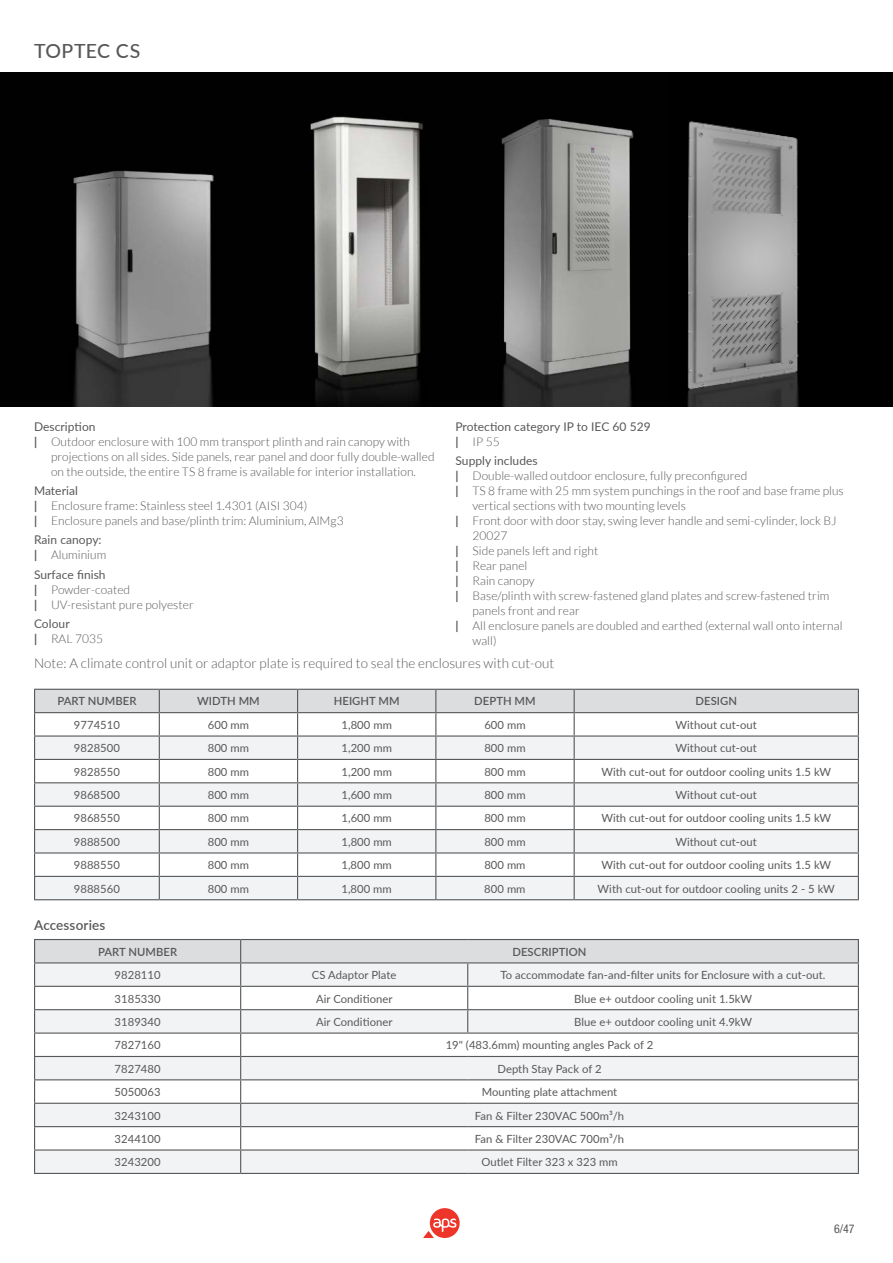
<style>
.page{position:relative;width:893px;height:1263px;background:#fff}
.page>*{position:absolute;margin:0;border:0;box-sizing:border-box;transform-origin:0 0}
.t1{font:500 19.5px "Lato";letter-spacing:.02em;color:#57585a}
.t2{font:300 13.5px "Lato";letter-spacing:.005em;color:#57585a}
.t3{font:600 13.5px "Lato";letter-spacing:.01em;color:#57585a}
.t4{font:300 12px/15px "Lato";letter-spacing:.005em;color:#57585a}
.t5{font:12px/15px "Lato";letter-spacing:.005em;color:#57585a}
.t6{font:condensed 12px "Helvetica Neue LT Pro";color:#57585a}
.t7{font:11.25px "Lato";letter-spacing:.005em;color:#57585a}
.t8{font:600 11.25px "Lato";letter-spacing:.005em;color:#57585a}
.s1{font-weight:700}
.s2{font-weight:300}
.s3{font-weight:400}
</style>
<div class="page">
<div style="left:430px;top:1208px;width:30px;height:30px;background:#ee3529;border-radius:50%"></div>
<svg style="left:423px;top:1218px;width:33px;height:20px"></svg>
<svg style="left:34px;top:689px;width:825px;height:210px"></svg>
<hr style="left:34px;top:899px;width:125px;height:1px;background:#57585a">
<hr style="left:159px;top:899px;width:139px;height:1px;background:#57585a">
<hr style="left:298px;top:899px;width:138px;height:1px;background:#57585a">
<hr style="left:436px;top:899px;width:138px;height:1px;background:#57585a">
<hr style="left:574px;top:899px;width:285px;height:1px;background:#57585a">
<hr style="left:34px;top:1173px;width:207px;height:1px;background:#57585a">
<hr style="left:241px;top:1173px;width:227px;height:1px;background:#57585a">
<hr style="left:468px;top:1173px;width:391px;height:1px;background:#57585a">
<svg style="left:34px;top:939px;width:825px;height:234px"></svg>
<hr style="left:241px;top:962px;width:227px;height:1px;background:#57585a">
<hr style="left:468px;top:962px;width:391px;height:1px;background:#57585a">
<img style="left:0;top:72px;width:262px;height:335px">
<img style="left:262px;top:72px;width:199px;height:335px">
<img style="left:668px;top:72px;width:225px;height:335px">
<img style="left:461px;top:72px;width:207px;height:335px">
<h1 class="t1" style="left:34px;top:37px;width:108px">TOPTEC CS</h1>
<p class="t5" style="left:455px;top:418px;width:197px">Protection category IP to IEC 60 529 <span class="s1">|</span> <span class="s2">IP 55</span></p>
<p class="t5" style="left:455px;top:453px;width:84px">Supply includes</p>
<p class="t4" style="left:455px;top:468px;width:293px"><span class="s1">|</span> Double-walled outdoor enclosure, fully preconfigured</p>
<p class="t4" style="left:455px;top:483px;width:390px"><span class="s1">|</span> TS 8 frame with 25 mm system punchings in the roof and base frame plus</p>
<p class="t4" style="left:472px;top:498px;width:215px">vertical sections with two mounting levels</p>
<p class="t4" style="left:455px;top:513px;width:383px"><span class="s1">|</span> Front door with door stay, swing lever handle and semi-cylinder, lock BJ</p>
<p class="t4" style="left:472px;top:528px;width:37px">20027</p>
<p class="t4" style="left:455px;top:543px;width:144px"><span class="s1">|</span> Side panels left and right</p>
<p class="t4" style="left:455px;top:558px;width:73px"><span class="s1">|</span> Rear panel</p>
<p class="t4" style="left:455px;top:573px;width:81px"><span class="s1">|</span> Rain canopy</p>
<p class="t4" style="left:455px;top:588px;width:375px"><span class="s1">|</span> Base/plinth with screw-fastened gland plates and screw-fastened trim</p>
<p class="t4" style="left:472px;top:603px;width:109px">panels front and rear</p>
<p class="t4" style="left:455px;top:618px;width:389px"><span class="s1">|</span> All enclosure panels are doubled and earthed (external wall onto internal</p>
<p class="t4" style="left:472px;top:633px;width:26px">wall)</p>
<p class="t2" style="left:34px;top:656px;width:522px">Note: A climate control unit or adaptor plate is required to seal the enclosures with cut-out</p>
<p class="t8" style="left:57px;top:693px;width:81px">PART NUMBER</p>
<p class="t8" style="left:197px;top:693px;width:64px">WIDTH MM</p>
<p class="t8" style="left:334px;top:693px;width:67px">HEIGHT MM</p>
<p class="t8" style="left:474px;top:693px;width:63px">DEPTH MM</p>
<p class="t8" style="left:695px;top:693px;width:43px">DESIGN</p>
<p class="t7" style="left:74px;top:717px;width:48px">9774510</p>
<p class="t7" style="left:208px;top:717px;width:43px">600 mm</p>
<p class="t7" style="left:341px;top:717px;width:52px">1,800 mm</p>
<p class="t7" style="left:484px;top:717px;width:43px">600 mm</p>
<p class="t7" style="left:675px;top:717px;width:83px">Without cut-out</p>
<p class="t7" style="left:74px;top:740px;width:48px">9828500</p>
<p class="t7" style="left:208px;top:740px;width:43px">800 mm</p>
<p class="t7" style="left:341px;top:740px;width:52px">1,200 mm</p>
<p class="t7" style="left:484px;top:740px;width:43px">800 mm</p>
<p class="t7" style="left:675px;top:740px;width:83px">Without cut-out</p>
<p class="t7" style="left:74px;top:763px;width:48px">9828550</p>
<p class="t7" style="left:208px;top:763px;width:43px">800 mm</p>
<p class="t7" style="left:341px;top:763px;width:52px">1,200 mm</p>
<p class="t7" style="left:484px;top:763px;width:43px">800 mm</p>
<p class="t7" style="left:601px;top:763px;width:231px">With cut-out for outdoor cooling units 1.5 kW</p>
<p class="t7" style="left:74px;top:787px;width:48px">9868500</p>
<p class="t7" style="left:208px;top:787px;width:43px">800 mm</p>
<p class="t7" style="left:341px;top:787px;width:52px">1,600 mm</p>
<p class="t7" style="left:484px;top:787px;width:43px">800 mm</p>
<p class="t7" style="left:675px;top:787px;width:83px">Without cut-out</p>
<p class="t7" style="left:74px;top:810px;width:48px">9868550</p>
<p class="t7" style="left:208px;top:810px;width:43px">800 mm</p>
<p class="t7" style="left:341px;top:810px;width:52px">1,600 mm</p>
<p class="t7" style="left:484px;top:810px;width:43px">800 mm</p>
<p class="t7" style="left:601px;top:810px;width:231px">With cut-out for outdoor cooling units 1.5 kW</p>
<p class="t7" style="left:74px;top:834px;width:48px">9888500</p>
<p class="t7" style="left:208px;top:834px;width:43px">800 mm</p>
<p class="t7" style="left:341px;top:834px;width:52px">1,800 mm</p>
<p class="t7" style="left:484px;top:834px;width:43px">800 mm</p>
<p class="t7" style="left:675px;top:834px;width:83px">Without cut-out</p>
<p class="t7" style="left:74px;top:857px;width:48px">9888550</p>
<p class="t7" style="left:208px;top:857px;width:43px">800 mm</p>
<p class="t7" style="left:341px;top:857px;width:52px">1,800 mm</p>
<p class="t7" style="left:484px;top:857px;width:43px">800 mm</p>
<p class="t7" style="left:601px;top:857px;width:231px">With cut-out for outdoor cooling units 1.5 kW</p>
<p class="t7" style="left:74px;top:880px;width:48px">9888560</p>
<p class="t7" style="left:208px;top:880px;width:43px">800 mm</p>
<p class="t7" style="left:341px;top:880px;width:52px">1,800 mm</p>
<p class="t7" style="left:484px;top:880px;width:43px">800 mm</p>
<p class="t7" style="left:598px;top:880px;width:239px">With cut-out for outdoor cooling units 2 - 5 kW</p>
<p class="t3" style="left:34px;top:916px;width:73px">Accessories</p>
<p class="t8" style="left:98px;top:943px;width:81px">PART NUMBER</p>
<p class="t8" style="left:512px;top:943px;width:76px">DESCRIPTION</p>
<p class="t7" style="left:115px;top:967px;width:48px">9828110</p>
<p class="t7" style="left:312px;top:967px;width:86px">CS Adaptor Plate</p>
<p class="t7" style="left:500px;top:967px;width:327px">To accommodate fan-and-filter units for Enclosure with a cut-out.</p>
<p class="t7" style="left:115px;top:990px;width:48px">3185330</p>
<p class="t7" style="left:316px;top:990px;width:78px">Air Conditioner</p>
<p class="t7" style="left:574px;top:990px;width:179px">Blue e+ outdoor cooling unit 1.5kW</p>
<p class="t7" style="left:115px;top:1014px;width:48px">3189340</p>
<p class="t7" style="left:316px;top:1014px;width:78px">Air Conditioner</p>
<p class="t7" style="left:574px;top:1014px;width:179px">Blue e+ outdoor cooling unit 4.9kW</p>
<p class="t7" style="left:115px;top:1037px;width:48px">7827160</p>
<p class="t7" style="left:446px;top:1037px;width:209px">19" (483.6mm) mounting angles Pack of 2</p>
<p class="t7" style="left:115px;top:1060px;width:48px">7827480</p>
<p class="t7" style="left:497px;top:1060px;width:106px">Depth Stay Pack of 2</p>
<p class="t7" style="left:115px;top:1084px;width:48px">5050063</p>
<p class="t7" style="left:482px;top:1084px;width:137px">Mounting plate attachment</p>
<p class="t7" style="left:115px;top:1107px;width:48px">3243100</p>
<p class="t7" style="left:475px;top:1107px;width:151px">Fan &amp; Filter 230VAC 500m³/h</p>
<p class="t7" style="left:115px;top:1131px;width:48px">3244100</p>
<p class="t7" style="left:475px;top:1131px;width:151px">Fan &amp; Filter 230VAC 700m³/h</p>
<p class="t7" style="left:115px;top:1154px;width:48px">3243200</p>
<p class="t7" style="left:481px;top:1154px;width:138px">Outlet Filter 323 x 323 mm</p>
<p class="t5" style="left:34px;top:418px;width:63px">Description</p>
<p class="t4" style="left:34px;top:434px;width:378px"><span class="s1">|</span> Outdoor enclosure with 100 mm transport plinth and rain canopy with</p>
<p class="t4" style="left:51px;top:449px;width:385px">projections on all sides. Side panels, rear panel and door fully double-walled</p>
<p class="t4" style="left:51px;top:464px;width:366px">on the outside, the entire TS 8 frame is available for interior installation.</p>
<p class="t4" style="left:34px;top:483px;width:311px"><span class="s3">Material<br></span><span class="s1">|</span> Enclosure frame: Stainless steel 1.4301 (AISI 304)<br><span class="s1">|</span> Enclosure panels and base/plinth trim: Aluminium, AlMg3</p>
<p class="t5" style="left:34px;top:532px;width:74px">Rain canopy: <span class="s1">|</span> <span class="s2">Aluminium</span></p>
<p class="t4" style="left:34px;top:567px;width:161px"><span class="s3">Surface finish<br></span><span class="s1">|</span> Powder-coated<br><span class="s1">|</span> UV-resistant pure polyester</p>
<p class="t4" style="left:34px;top:616px;width:71px"><span class="s3">Colour<br></span><span class="s1">|</span> RAL 7035</p>
<p class="t6" style="left:834px;top:1222px;width:22px">6/47</p>
</div>
